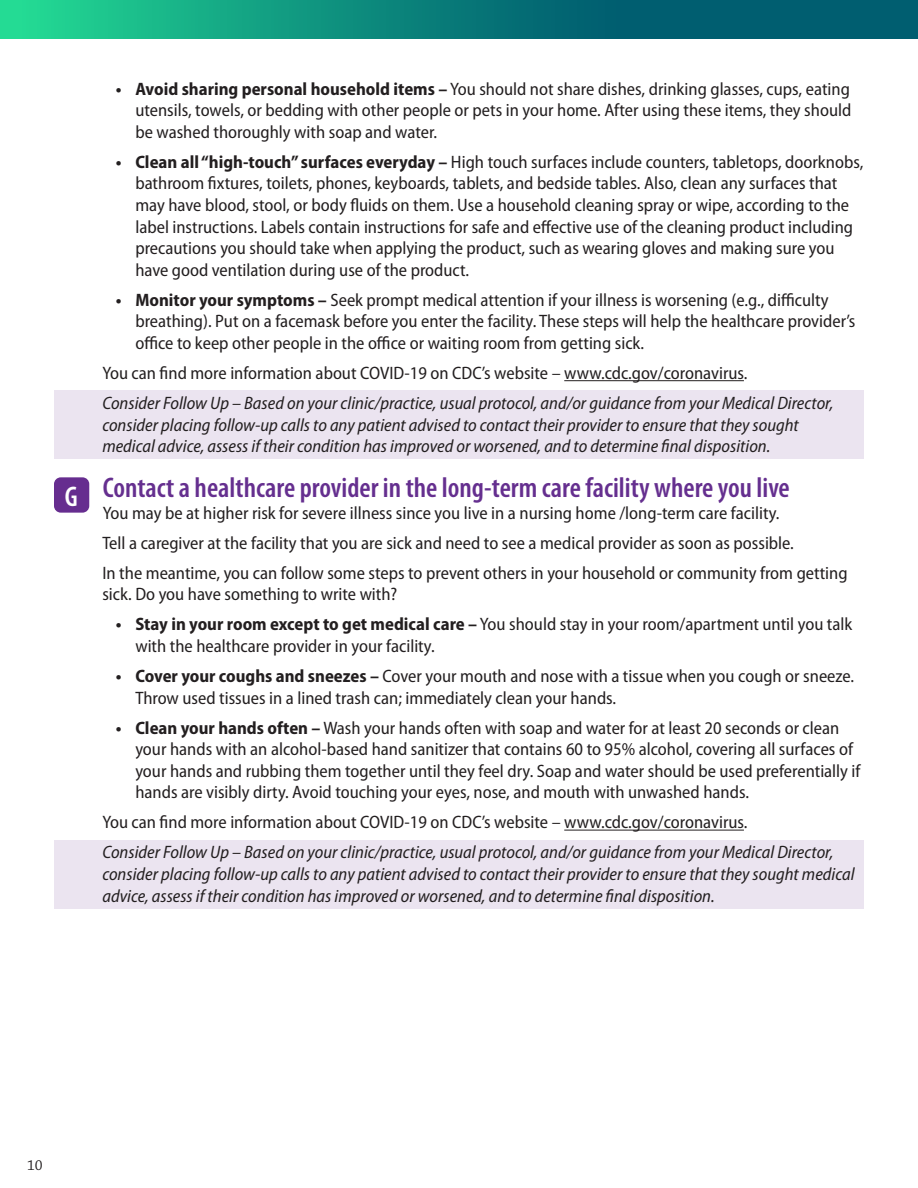
<style>
.page{position:relative;width:918px;height:1188px;background:#fff}
.page>*{position:absolute;margin:0;border:0;box-sizing:border-box;transform-origin:0 0}
.H2_1{font:600 condensed 28.5px "Myriad Pro";color:#652f8f}
.H2_1-2{font:600 condensed 28.5px "Myriad Pro";color:#fff}
.Texts{font:semi-condensed 18px/21.6px "Myriad Pro";color:#231f20}
.Texts-2{font:italic semi-condensed 18px/21.6px "Myriad Pro";color:#231f20}
.t1{font:15px "Chaparral Pro";color:#231f20}
.s1{font-weight:700}
</style>
<div class="page">
<svg style="left:0;top:0;width:918px;height:38px;background:#0b857b"></svg>
<div style="left:54px;top:391px;width:809px;height:68px;background:#ebe4f0"></div>
<div style="left:55px;top:841px;width:809px;height:68px;background:#ebe4f0"></div>
<div style="left:54px;top:477px;width:35px;height:36px;background:#662d8f;border-radius:7px"></div>
<hr style="left:564px;top:380px;width:180px;height:1px;background:#231f20">
<hr style="left:564px;top:830px;width:180px;height:1px;background:#231f20">
<p class="H2_1-2" style="left:65px;top:479px;width:14px">G</p>
<p class="Texts" style="left:135px;top:78px;width:717px;text-align:justify;text-indent:-19px"><span class="s1">• Avoid sharing personal household items –</span> You should not share dishes, drinking glasses, cups, eating utensils, towels, or bedding with other people or pets in your home. After using these items, they should be washed thoroughly with soap and water.</p>
<p class="Texts" style="left:135px;top:151px;width:730px;text-indent:-19px"><span class="s1">• Clean all “high-touch” surfaces everyday –</span> High touch surfaces include counters, tabletops, doorknobs, bathroom fixtures, toilets, phones, keyboards, tablets, and bedside tables. Also, clean any surfaces that may have blood, stool, or body fluids on them. Use a household cleaning spray or wipe, according to the label instructions. Labels contain instructions for safe and effective use of the cleaning product including precautions you should take when applying the product, such as wearing gloves and making sure you have good ventilation during use of the product.</p>
<p class="Texts" style="left:135px;top:289px;width:722px;text-indent:-19px"><span class="s1">• Monitor your symptoms –</span> Seek prompt medical attention if your illness is worsening (e.g., difficulty breathing). Put on a facemask before you enter the facility. These steps will help the healthcare provider’s office to keep other people in the office or waiting room from getting sick.</p>
<p class="Texts" style="left:102px;top:362px;width:647px">You can find more information about COVID-19 on CDC’s website – www.cdc.gov/coronavirus.</p>
<p class="Texts-2" style="left:102px;top:393px;width:733px">Consider Follow Up – Based on your clinic/practice, usual protocol, and/or guidance from your Medical Director, consider placing follow-up calls to any patient advised to contact their provider to ensure that they sought medical advice, assess if their condition has improved or worsened, and to determine final disposition.</p>
<p class="H2_1" style="left:103px;top:470px;width:689px">Contact a healthcare provider in the long-term care facility where you live</p>
<p class="Texts" style="left:103px;top:502px;width:678px">You may be at higher risk for severe illness since you live in a nursing home /long-term care facility.</p>
<p class="Texts" style="left:102px;top:532px;width:693px">Tell a caregiver at the facility that you are sick and need to see a medical provider as soon as possible.</p>
<p class="Texts" style="left:102px;top:562px;width:747px">In the meantime, you can follow some steps to prevent others in your household or community from getting sick. Do you have something to write with?</p>
<p class="Texts" style="left:135px;top:614px;width:719px;text-indent:-19px"><span class="s1">• Stay in your room except to get medical care –</span> You should stay in your room/apartment until you talk with the healthcare provider in your facility.</p>
<p class="Texts" style="left:135px;top:665px;width:720px;text-indent:-19px"><span class="s1">• Cover your coughs and sneezes –</span> Cover your mouth and nose with a tissue when you cough or sneeze.<br>Throw used tissues in a lined trash can; immediately clean your hands.</p>
<p class="Texts" style="left:135px;top:717px;width:727px;text-indent:-19px"><span class="s1">• Clean your hands often –</span> Wash your hands often with soap and water for at least 20 seconds or clean your hands with an alcohol-based hand sanitizer that contains 60 to 95% alcohol, covering all surfaces of your hands and rubbing them together until they feel dry. Soap and water should be used preferentially if hands are visibly dirty. Avoid touching your eyes, nose, and mouth with unwashed hands.</p>
<p class="Texts" style="left:102px;top:812px;width:647px">You can find more information about COVID-19 on CDC’s website – www.cdc.gov/coronavirus.</p>
<p class="Texts-2" style="left:102px;top:842px;width:754px">Consider Follow Up – Based on your clinic/practice, usual protocol, and/or guidance from your Medical Director, consider placing follow-up calls to any patient advised to contact their provider to ensure that they sought medical advice, assess if their condition has improved or worsened, and to determine final disposition.</p>
<p class="t1" style="left:27px;top:1157px;width:17px">10</p>
</div>
